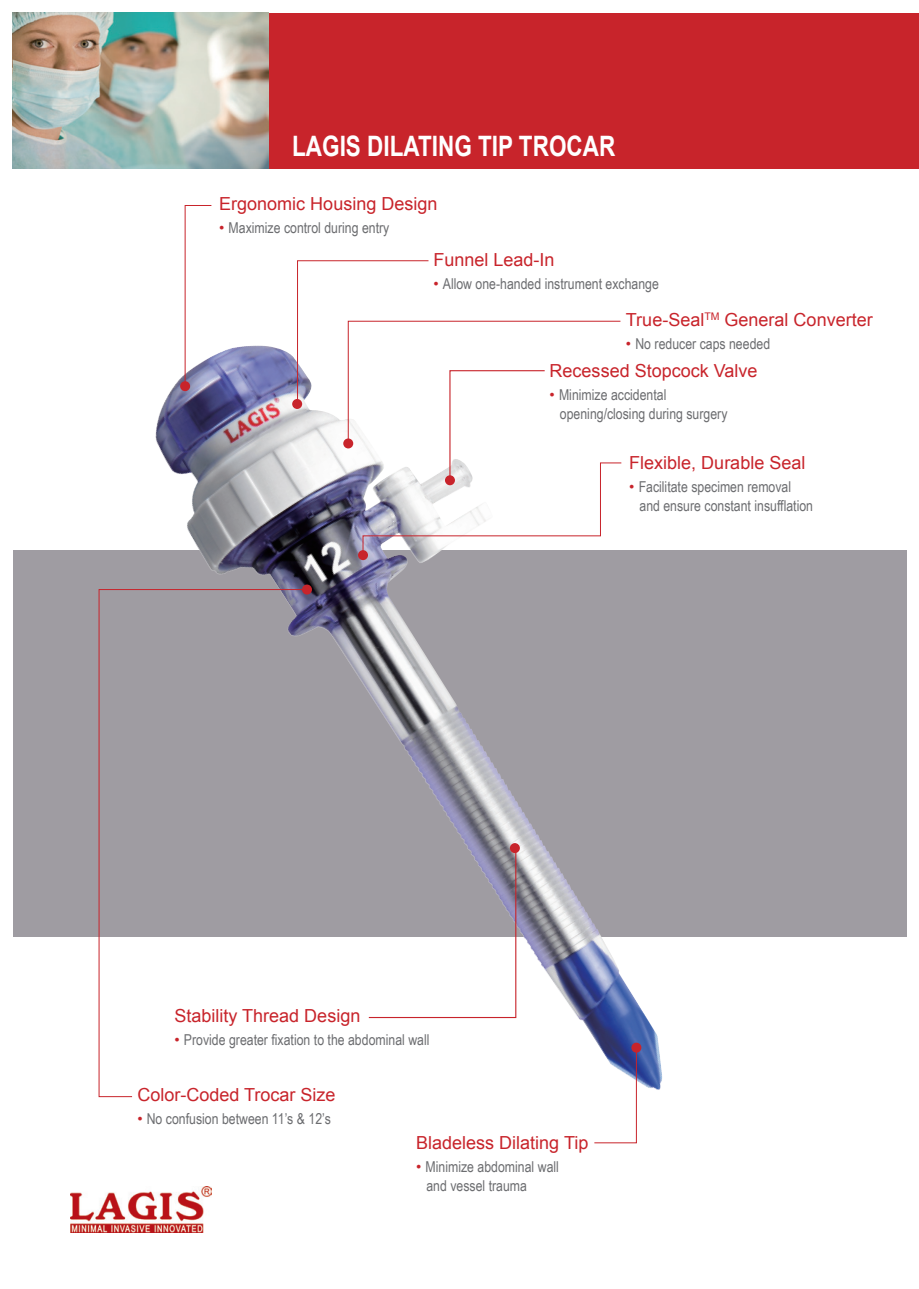
<style>
.page{position:relative;width:919px;height:1289px;background:#fff}
.page>*{position:absolute;margin:0;border:0;box-sizing:border-box;transform-origin:0 0}
.t1{font:700 28.2px "Arial";color:#fff;scale:.8 1}
.t2{font:18px "Arial";color:#c8242b}
.t3{font:15px/19.5px "Arial Narrow";color:#6c6d70}
.s1{font-family:"Arial";color:#c8242b}
</style>
<div class="page">
<div style="left:13px;top:550px;width:893px;height:386px;background:#9f9ca2"></div>
<img style="left:155px;top:348px;width:382px;height:609px">
<div style="left:258px;top:13px;width:660px;height:155px;background:#c8242b"></div>
<img style="left:13px;top:13px;width:255px;height:156px">
<div style="left:510px;top:843px;width:10px;height:10px;background:#c8242b;border-radius:50%"></div>
<svg style="left:631px;top:1042px;width:10px;height:10px"></svg>
<svg style="left:302px;top:584px;width:10px;height:10px"></svg>
<div style="left:180px;top:381px;width:10px;height:10px;background:#c8242b;border-radius:50%"></div>
<div style="left:358px;top:550px;width:10px;height:10px;background:#c8242b;border-radius:50%"></div>
<div style="left:292px;top:399px;width:10px;height:10px;background:#c8242b;border-radius:50%"></div>
<svg style="left:367px;top:847px;width:150px;height:171px"></svg>
<img style="left:71px;top:1186px;width:140px;height:46px">
<svg style="left:184px;top:205px;width:28px;height:184px"></svg>
<svg style="left:98px;top:589px;width:210px;height:508px"></svg>
<svg style="left:297px;top:260px;width:325px;height:296px"></svg>
<svg style="left:594px;top:1046px;width:43px;height:97px"></svg>
<h1 class="t1" style="left:292px;top:128px;width:405px">LAGIS DILATING TIP TROCAR</h1>
<p class="t2" style="left:219px;top:192px;width:220px">Ergonomic Housing Design</p>
<p class="t3" style="left:219px;top:217px;width:172px"><span class="s1">•</span> Maximize control during entry</p>
<p class="t2" style="left:433px;top:248px;width:123px">Funnel Lead-In</p>
<p class="t3" style="left:433px;top:273px;width:227px"><span class="s1">•</span> Allow one-handed instrument exchange</p>
<p class="t2" style="left:626px;top:308px;width:248px">True-Seal<sup>TM</sup> General Converter</p>
<p class="t3" style="left:626px;top:333px;width:146px"><span class="s1">•</span> No reducer caps needed</p>
<p class="t2" style="left:549px;top:359px;width:209px">Recessed Stopcock Valve</p>
<p class="t3" style="left:560px;top:384px;width:169px;text-indent:-10px"><span class="s1">•</span> Minimize accidental opening/closing during surgery</p>
<p class="t2" style="left:629px;top:451px;width:178px">Flexible, Durable Seal</p>
<p class="t3" style="left:639px;top:476px;width:175px;text-indent:-10px"><span class="s1">•</span> Facilitate specimen removal and ensure constant insufflation</p>
<p class="t2" style="left:174px;top:1004px;width:187px">Stability Thread Design</p>
<p class="t3" style="left:174px;top:1029px;width:256px"><span class="s1">•</span> Provide greater fixation to the abdominal wall</p>
<p class="t2" style="left:137px;top:1083px;width:200px">Color-Coded Trocar Size</p>
<p class="t3" style="left:137px;top:1108px;width:195px"><span class="s1">•</span> No confusion between 11’s &amp; 12’s</p>
<p class="t2" style="left:416px;top:1131px;width:174px">Bladeless Dilating Tip</p>
<p class="t3" style="left:426px;top:1156px;width:134px;text-indent:-10px"><span class="s1">•</span> Minimize abdominal wall and vessel trauma</p>
</div>
